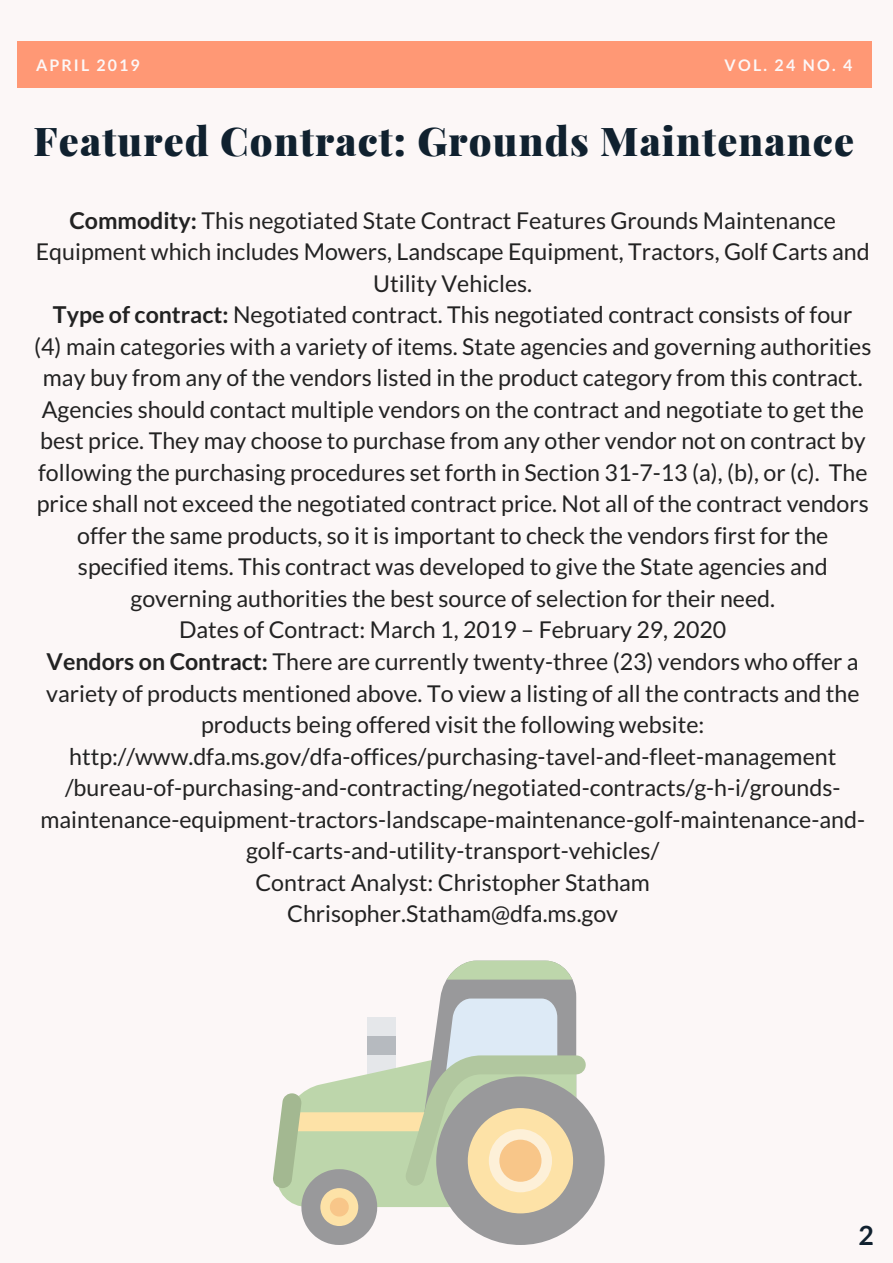
<style>
.page{position:relative;width:893px;height:1263px;background:#fcf7f7}
.page>*{position:absolute;margin:0;border:0;box-sizing:border-box;transform-origin:0 0}
.t1{font:900 39.75px "Playfair Display";letter-spacing:.03em;color:#10212f}
.t2{font:700 26.55px "Lato";color:#10212f}
.t3{font:23.25px/31.5px "Lato";color:#222;text-align:center}
.t4{font:700 15.9px "Lato";letter-spacing:.13em;color:#fcf7f7}
.s1{font-weight:700}
</style>
<div class="page">
<div style="left:17px;top:42px;width:854px;height:46px;background:#ff9875"></div>
<div style="left:436px;top:1076px;width:169px;height:169px;background:#99999b;border-radius:50%"></div>
<svg style="left:273px;top:961px;width:313px;height:284px"></svg>
<p class="t4" style="left:36px;top:55px;width:105px">APRIL 2019</p>
<p class="t4" style="left:724px;top:55px;width:129px">VOL. 24 NO. 4</p>
<h1 class="t1" style="left:34px;top:113px;width:822px">Featured Contract: Grounds Maintenance</h1>
<p class="t3" style="left:34px;top:204px;width:839px"><span class="s1">Commodity:</span> This negotiated State Contract Features Grounds Maintenance Equipment which includes Mowers, Landscape Equipment, Tractors, Golf Carts and Utility Vehicles.<br><span class="s1">Type of contract:</span> Negotiated contract. This negotiated contract consists of four<br>(4) main categories with a variety of items. State agencies and governing authorities may buy from any of the vendors listed in the product category from this contract.<br>Agencies should contact multiple vendors on the contract and negotiate to get the best price. They may choose to purchase from any other vendor not on contract by following the purchasing procedures set forth in Section 31-7-13 (a), (b), or (c). The price shall not exceed the negotiated contract price. Not all of the contract vendors offer the same products, so it is important to check the vendors first for the specified items. This contract was developed to give the State agencies and governing authorities the best source of selection for their need.<br>Dates of Contract: March 1, 2019 – February 29, 2020<br><span class="s1">Vendors on Contract:</span> There are currently twenty-three (23) vendors who offer a variety of products mentioned above. To view a listing of all the contracts and the products being offered visit the following website: http://www.dfa.ms.gov/dfa-offices/purchasing-tavel-and-fleet-management /bureau-of-purchasing-and-contracting/negotiated-contracts/g-h-i/grounds&shy;maintenance-equipment-tractors-landscape-maintenance-golf-maintenance-and&shy;golf-carts-and-utility-transport-vehicles/<br>Contract Analyst: Christopher Statham<br>Chrisopher.Statham@dfa.ms.gov</p>
<p class="t2" style="left:858px;top:1219px;width:17px">2</p>
</div>
